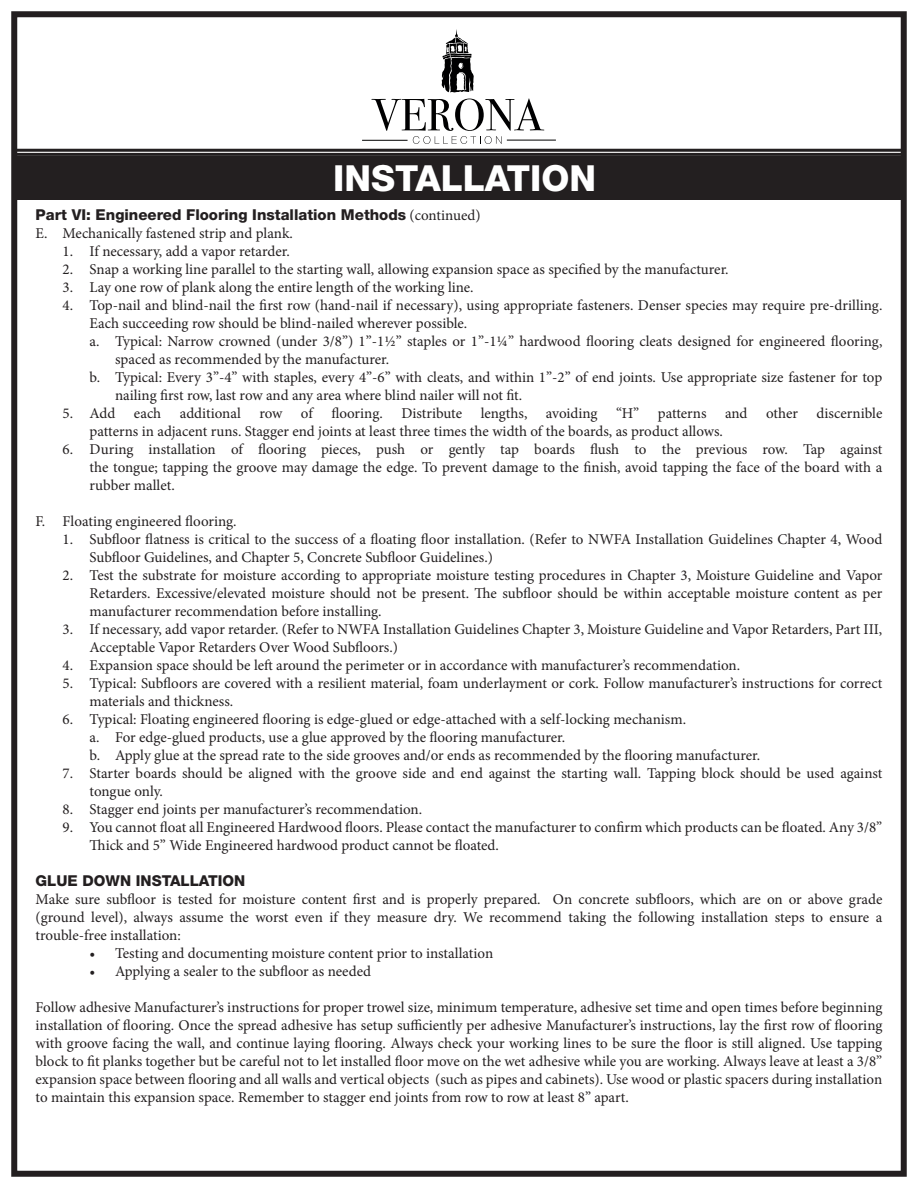
<style>
.page{position:relative;width:918px;height:1188px;background:#fff}
.page>*{position:absolute;margin:0;border:0;box-sizing:border-box;transform-origin:0 0}
.t1{font:800 36px "Helvetica Neue";color:#fff}
.t2{font:15px/18px "Minion Pro";color:#231f20}
.t3{font:800 15px "Helvetica Neue";color:#231f20}
.s1{font-family:"Minion Pro";font-weight:400}
</style>
<div class="page">
<div style="left:11px;top:11px;width:896px;height:1166px;border:6px solid #231f20"></div>
<hr style="left:14px;top:149px;width:890px;height:3px;background:#231f20">
<hr style="left:14px;top:153px;width:890px;height:3px;background:#231f20">
<div style="left:15px;top:156px;width:888px;height:44px;background:#231f20"></div>
<svg style="left:442px;top:29px;width:32px;height:63px"></svg>
<svg style="left:371px;top:98px;width:173px;height:46px"></svg>
<hr style="left:362px;top:140px;width:46px;height:1px;background:#000001">
<hr style="left:507px;top:140px;width:49px;height:1px;background:#000001">
<h1 class="t1" style="left:333px;top:156px;width:264px">INSTALLATION</h1>
<p class="t3" style="left:36px;top:205px;width:447px">Part VI: Engineered Flooring Installation Methods <span class="s1">(continued)</span></p>
<p class="t2" style="left:36px;top:224px;width:259px">E. Mechanically fastened strip and plank.</p>
<p class="t2" style="left:63px;top:242px;width:229px">1. If necessary, add a vapor retarder.</p>
<p class="t2" style="left:63px;top:260px;width:668px">2. Snap a working line parallel to the starting wall, allowing expansion space as specified by the manufacturer.</p>
<p class="t2" style="left:63px;top:278px;width:413px">3. Lay one row of plank along the entire length of the working line.</p>
<p class="t2" style="left:90px;top:296px;width:794px;text-indent:-27px">4. Top-nail and blind-nail the first row (hand-nail if necessary), using appropriate fasteners. Denser species may require pre-drilling.<br>Each succeeding row should be blind-nailed wherever possible.</p>
<p class="t2" style="left:115px;top:332px;width:769px;text-indent:-26px">a. Typical: Narrow crowned (under 3/8”) 1”-1½” staples or 1”-1¼” hardwood flooring cleats designed for engineered flooring, spaced as recommended by the manufacturer.</p>
<p class="t2" style="left:115px;top:368px;width:769px;text-indent:-26px">b. Typical: Every 3”-4” with staples, every 4”-6” with cleats, and within 1”-2” of end joints. Use appropriate size fastener for top nailing first row, last row and any area where blind nailer will not fit.</p>
<p class="t2" style="left:90px;top:404px;width:794px;text-indent:-27px">5. Add each additional row of flooring. Distribute lengths, avoiding “H” patterns and other discernible patterns in adjacent runs. Stagger end joints at least three times the width of the boards, as product allows.</p>
<p class="t2" style="left:90px;top:440px;width:794px;text-align:justify;text-indent:-27px">6. During installation of flooring pieces, push or gently tap boards flush to the previous row. Tap against the tongue; tapping the groove may damage the edge. To prevent damage to the finish, avoid tapping the face of the board with a rubber mallet.</p>
<p class="t2" style="left:36px;top:512px;width:203px">F. Floating engineered flooring.</p>
<p class="t2" style="left:90px;top:530px;width:794px;text-indent:-27px">1. Subfloor flatness is critical to the success of a floating floor installation. (Refer to NWFA Installation Guidelines Chapter 4, Wood<br>Subfloor Guidelines, and Chapter 5, Concrete Subfloor Guidelines.)</p>
<p class="t2" style="left:90px;top:566px;width:794px;text-align:justify;text-indent:-27px">2. Test the substrate for moisture according to appropriate moisture testing procedures in Chapter 3, Moisture Guideline and Vapor Retarders. Excessive/elevated moisture should not be present. The subfloor should be within acceptable moisture content as per manufacturer recommendation before installing.</p>
<p class="t2" style="left:90px;top:620px;width:794px;text-indent:-27px">3. If necessary, add vapor retarder. (Refer to NWFA Installation Guidelines Chapter 3, Moisture Guideline and Vapor Retarders, Part III,<br>Acceptable Vapor Retarders Over Wood Subfloors.)</p>
<p class="t2" style="left:63px;top:656px;width:679px">4. Expansion space should be left around the perimeter or in accordance with manufacturer’s recommendation.</p>
<p class="t2" style="left:90px;top:674px;width:794px;text-indent:-27px">5. Typical: Subfloors are covered with a resilient material, foam underlayment or cork. Follow manufacturer’s instructions for correct materials and thickness.</p>
<p class="t2" style="left:63px;top:710px;width:625px">6. Typical: Floating engineered flooring is edge-glued or edge-attached with a self-locking mechanism.</p>
<p class="t2" style="left:90px;top:728px;width:477px">a. For edge-glued products, use a glue approved by the flooring manufacturer.</p>
<p class="t2" style="left:90px;top:746px;width:672px">b. Apply glue at the spread rate to the side grooves and/or ends as recommended by the flooring manufacturer.</p>
<p class="t2" style="left:90px;top:764px;width:794px;text-indent:-27px">7. Starter boards should be aligned with the groove side and end against the starting wall. Tapping block should be used against tongue only.</p>
<p class="t2" style="left:63px;top:800px;width:361px">8. Stagger end joints per manufacturer’s recommendation.</p>
<p class="t2" style="left:90px;top:818px;width:794px;text-indent:-27px">9. You cannot float all Engineered Hardwood floors. Please contact the manufacturer to confirm which products can be floated. Any 3/8”<br>Thick and 5” Wide Engineered hardwood product cannot be floated.</p>
<p class="t3" style="left:36px;top:871px;width:211px">GLUE DOWN INSTALLATION</p>
<p class="t2" style="left:36px;top:890px;width:848px;text-align:justify">Make sure subfloor is tested for moisture content first and is properly prepared. On concrete subfloors, which are on or above grade (ground level), always assume the worst even if they measure dry. We recommend taking the following installation steps to ensure a trouble-free installation:</p>
<p class="t2" style="left:90px;top:944px;width:405px">• Testing and documenting moisture content prior to installation</p>
<p class="t2" style="left:90px;top:962px;width:283px">• Applying a sealer to the subfloor as needed</p>
<p class="t2" style="left:36px;top:998px;width:848px;text-align:justify">Follow adhesive Manufacturer’s instructions for proper trowel size, minimum temperature, adhesive set time and open times before beginning installation of flooring. Once the spread adhesive has setup sufficiently per adhesive Manufacturer’s instructions, lay the first row of flooring with groove facing the wall, and continue laying flooring. Always check your working lines to be sure the floor is still aligned. Use tapping block to fit planks together but be careful not to let installed floor move on the wet adhesive while you are working. Always leave at least a 3/8’’ expansion space between flooring and all walls and vertical objects (such as pipes and cabinets). Use wood or plastic spacers during installation to maintain this expansion space. Remember to stagger end joints from row to row at least 8” apart.</p>
</div>
